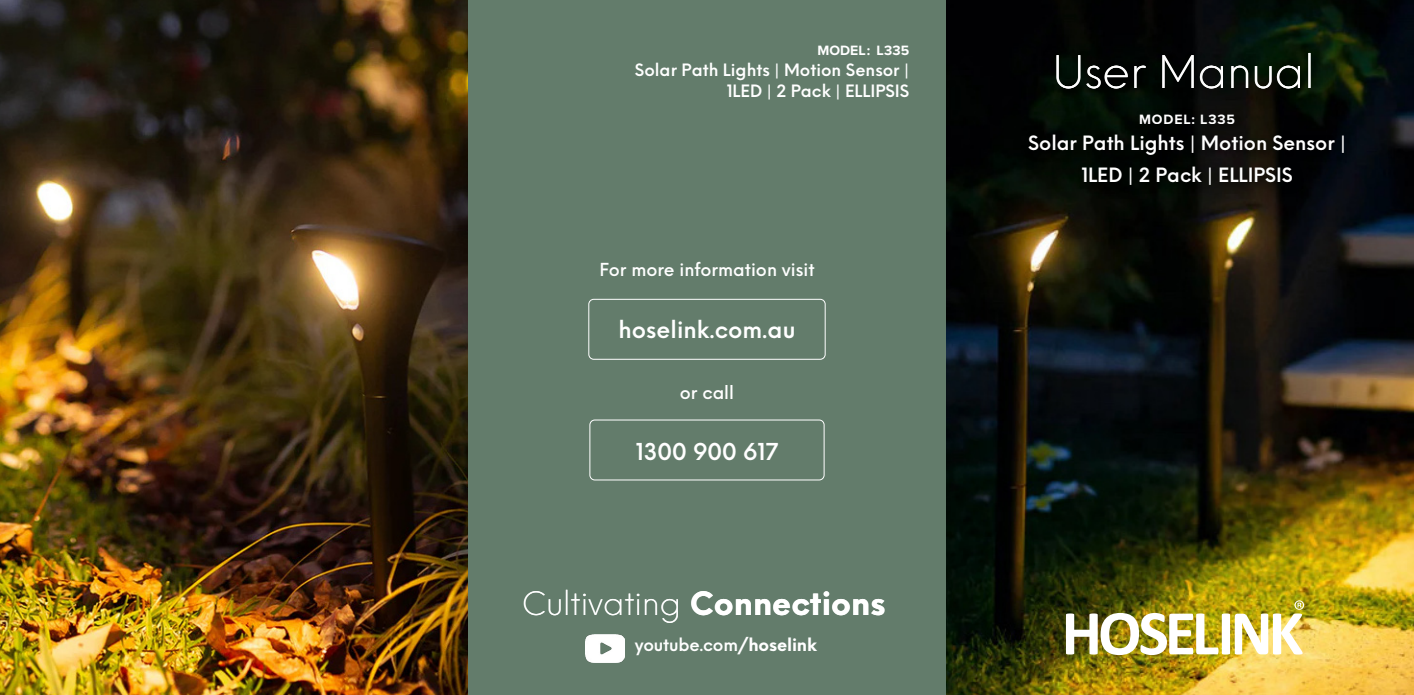
<style>
.page{position:relative;width:1414px;height:695px;background:#fff}
.page>*{position:absolute;margin:0;border:0;box-sizing:border-box;transform-origin:0 0}
.t1{font:300 43.75px "Neue Einstellung";color:#fff}
.t2{font:300 31.5px "Neue Einstellung";color:#fff}
.t3{font:600 22.75px "Neue Einstellung";color:#fff}
.t4{font:600 19.25px/31.5px "Neue Einstellung";color:#fff;text-align:center}
.t5{font:500 17.5px "Neue Einstellung";color:#fff}
.t6{font:600 16.8px "Neue Einstellung";letter-spacing:-.01em;color:#fff}
.t7{font:600 16.62px/21px "Neue Einstellung";color:#fff;text-align:right}
.t8{font:700 14px "Proxima Nova";letter-spacing:.05em;color:#fff}
.t9{font:700 14px "Proxima Nova";color:#fff}
.s1{font-weight:700}
</style>
<div class="page">
<img style="left:0;top:0;width:469px;height:694px">
<img style="left:946px;top:0;width:468px;height:694px">
<div style="left:469px;top:0;width:477px;height:694px;background:#637c6b"></div>
<div style="left:588px;top:299px;width:237px;height:60px;border:1px solid #fff;border-radius:5px"></div>
<div style="left:589px;top:419px;width:235px;height:61px;border:1px solid #fff;border-radius:5px"></div>
<img style="left:586px;top:634px;width:39px;height:28px">
<div style="left:1134px;top:108px;width:113px;height:28px;background:#040b06"></div>
<div style="left:1023px;top:130px;width:334px;height:66px;background:#000;opacity:.75"></div>
<img style="left:1066px;top:600px;width:238px;height:55px">
<div style="left:1051px;top:48px;width:272px;height:53px;background:#000;opacity:.75"></div>
<p class="t9" style="left:817px;top:39px;width:93px">MODEL: L335</p>
<p class="t7" style="left:635px;top:60px;width:276px">Solar Path Lights | Motion Sensor |<br>1LED | 2 Pack | ELLIPSIS</p>
<p class="t5" style="left:599px;top:258px;width:217px">For more information visit</p>
<h3 class="t3" style="left:618px;top:313px;width:178px">hoselink.com.au</h3>
<p class="t5" style="left:680px;top:380px;width:56px">or call</p>
<h3 class="t3" style="left:636px;top:436px;width:144px">1300 900 617</h3>
<h2 class="t2" style="left:522px;top:582px;width:365px">Cultivating <span class="s1">Connections</span></h2>
<p class="t6" style="left:635px;top:632px;width:184px">youtube.com<span class="s1">/hoselink</span></p>
<h1 class="t1" style="left:1053px;top:43px;width:263px">User Manual</h1>
<p class="t8" style="left:1139px;top:109px;width:97px">MODEL: L335</p>
<p class="t4" style="left:1028px;top:127px;width:319px">Solar Path Lights | Motion Sensor |<br>1LED | 2 Pack | ELLIPSIS</p>
</div>
